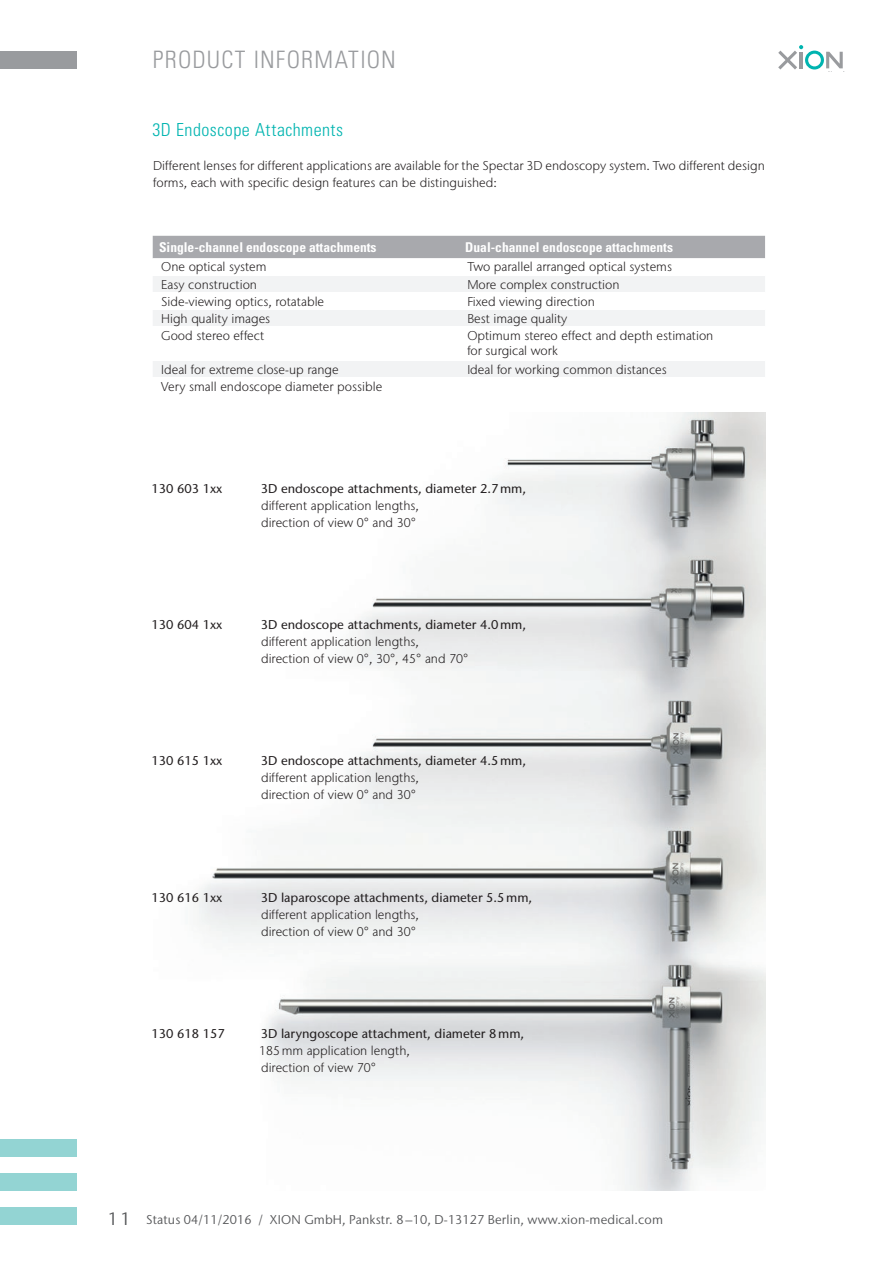
<style>
.page{position:relative;width:893px;height:1263px;background:#fff}
.page>*{position:absolute;margin:0;border:0;box-sizing:border-box;transform-origin:0 0}
.t1{font:300 condensed 24px "Univers LT Std";letter-spacing:.05em;color:#999b9e}
.t2{font:300 condensed 18px "Univers LT Std";letter-spacing:.025em;color:#00b4b0}
.t3{font:18px "Stone Sans IIITC Std";color:#57585a}
.t4{font:700 condensed 13.5px "Univers LT Std";color:#fff}
.t5{font:300 12.75px/17px "Stone Sans IIITC Std";color:#231f20}
.t6{font:500 12.75px "Stone Sans IIITC Std";color:#231f20}
.t7{font:12.75px "Stone Sans IIITC Std";letter-spacing:.01em;color:#57585a}
</style>
<div class="page">
<img style="left:197px;top:412px;width:568px;height:779px">
<svg style="left:778px;top:45px;width:65px;height:25px"></svg>
<div style="left:0;top:1208px;width:77px;height:17px;background:#93d4d3"></div>
<div style="left:0;top:1174px;width:77px;height:17px;background:#93d4d3"></div>
<div style="left:0;top:1140px;width:77px;height:17px;background:#93d4d3"></div>
<div style="left:0;top:52px;width:77px;height:17px;background:#999b9e"></div>
<div style="left:153px;top:236px;width:612px;height:22px;background:#a8a9ad"></div>
<svg style="left:153px;top:276px;width:612px;height:101px"></svg>
<hr style="left:153px;top:292px;width:306px;height:1px;background:#fff">
<hr style="left:459px;top:292px;width:306px;height:1px;background:#fff">
<hr style="left:153px;top:309px;width:306px;height:1px;background:#fff">
<hr style="left:459px;top:309px;width:306px;height:1px;background:#fff">
<hr style="left:153px;top:326px;width:306px;height:1px;background:#fff">
<hr style="left:459px;top:326px;width:306px;height:1px;background:#fff">
<hr style="left:153px;top:360px;width:306px;height:1px;background:#fff">
<hr style="left:459px;top:360px;width:306px;height:1px;background:#fff">
<h1 class="t1" style="left:153px;top:45px;width:245px">PRODUCT INFORMATION</h1>
<h2 class="t2" style="left:152px;top:119px;width:192px">3D Endoscope Attachments</h2>
<p class="t5" style="left:153px;top:157px;width:613px">Different lenses for different applications are available for the Spectar 3D endoscopy system. Two different design forms, each with specific design features can be distinguished:</p>
<p class="t4" style="left:159px;top:239px;width:219px">Single-channel endoscope attachments</p>
<p class="t4" style="left:465px;top:239px;width:209px">Dual-channel endoscope attachments</p>
<p class="t5" style="left:161px;top:258px;width:107px">One optical system</p>
<p class="t5" style="left:467px;top:258px;width:206px">Two parallel arranged optical systems</p>
<p class="t5" style="left:161px;top:276px;width:97px">Easy construction</p>
<p class="t5" style="left:467px;top:276px;width:154px">More complex construction</p>
<p class="t5" style="left:161px;top:293px;width:164px">Side-viewing optics, rotatable</p>
<p class="t5" style="left:467px;top:293px;width:129px">Fixed viewing direction</p>
<p class="t5" style="left:161px;top:310px;width:111px">High quality images</p>
<p class="t5" style="left:467px;top:310px;width:102px">Best image quality</p>
<p class="t5" style="left:161px;top:327px;width:104px">Good stereo effect</p>
<p class="t5" style="left:467px;top:328px;width:247px;line-height:15px">Optimum stereo effect and depth estimation for surgical work</p>
<p class="t5" style="left:161px;top:361px;width:179px">Ideal for extreme close-up range</p>
<p class="t5" style="left:467px;top:361px;width:201px">Ideal for working common distances</p>
<p class="t5" style="left:161px;top:378px;width:223px">Very small endoscope diameter possible</p>
<p class="t6" style="left:151px;top:481px;width:72px">130 603 1xx</p>
<p class="t6" style="left:261px;top:481px;width:267px">3D endoscope attachments, diameter 2.7 mm,</p>
<p class="t5" style="left:261px;top:497px;width:159px">different application lengths, direction of view 0° and 30°</p>
<p class="t6" style="left:151px;top:617px;width:72px">130 604 1xx</p>
<p class="t6" style="left:261px;top:617px;width:267px">3D endoscope attachments, diameter 4.0 mm,</p>
<p class="t5" style="left:261px;top:633px;width:209px">different application lengths, direction of view 0°, 30°, 45° and 70°</p>
<p class="t6" style="left:151px;top:753px;width:72px">130 615 1xx</p>
<p class="t6" style="left:261px;top:753px;width:267px">3D endoscope attachments, diameter 4.5 mm,</p>
<p class="t5" style="left:261px;top:769px;width:159px">different application lengths, direction of view 0° and 30°</p>
<p class="t6" style="left:151px;top:889px;width:72px">130 616 1xx</p>
<p class="t6" style="left:261px;top:889px;width:273px">3D laparoscope attachments, diameter 5.5 mm,</p>
<p class="t5" style="left:261px;top:906px;width:159px">different application lengths, direction of view 0° and 30°</p>
<p class="t6" style="left:151px;top:1025px;width:75px">130 618 157</p>
<p class="t6" style="left:261px;top:1025px;width:265px">3D laryngoscope attachment, diameter 8 mm,</p>
<p class="t5" style="left:259px;top:1042px;width:152px">185 mm application length, direction of view 70°</p>
<h2 class="t3" style="left:108px;top:1207px;width:24px">11</h2>
<p class="t7" style="left:146px;top:1212px;width:518px">Status 04/11/2016 / XION GmbH, Pankstr. 8 –10, D-13127 Berlin, www.xion-medical.com</p>
</div>
